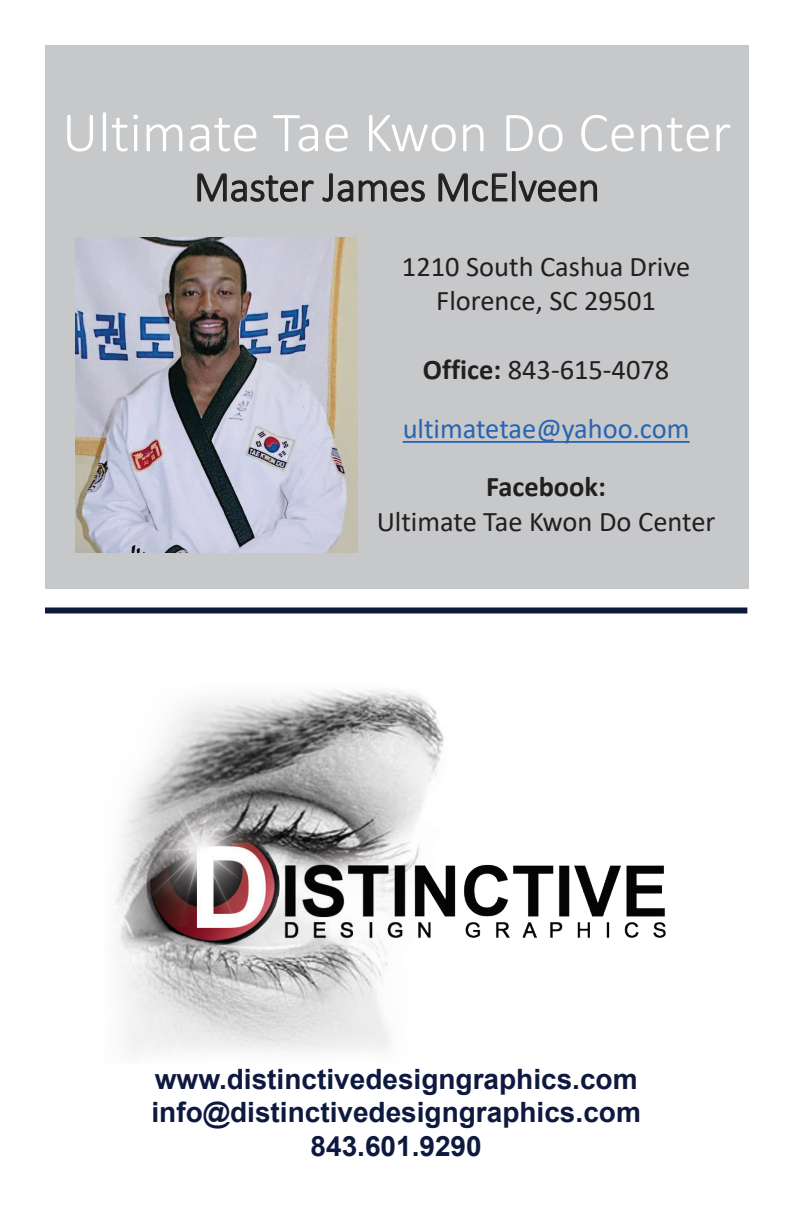
<style>
.page{position:relative;width:792px;height:1224px;background:#fff}
.page>*{position:absolute;margin:0;border:0;box-sizing:border-box;transform-origin:0 0}
.t1{font:300 56.8px "Calibri";color:#fff}
.t2{font:300 42.6px "Calibri";letter-spacing:-.01em;color:#231f20}
.t3{font:28.4px/34.6px "Calibri";color:#231f20;text-align:center}
.t4{font:28.4px/58.6px "Calibri";color:#2865b1;text-align:center}
.t5{font:700 28.4px "Calibri";color:#231f20}
.t6{font:700 28px/33.6px "Arial";color:#0e193f;text-align:center}
.s1{font-weight:700;color:#231f20}
.s2{color:#231f20}
</style>
<div class="page">
<img style="left:115px;top:689px;width:551px;height:365px">
<svg style="left:45px;top:608px;width:702px;height:6px;background:#212b4d"></svg>
<div style="left:45px;top:45px;width:704px;height:544px;background:#c7c8ca"></div>
<svg style="left:403px;top:441px;width:287px;height:2px"></svg>
<img style="left:75px;top:238px;width:283px;height:314px">
<h1 class="t1" style="left:62px;top:97px;width:671px">Ultimate Tae Kwon Do Center</h1>
<h2 class="t2" style="left:194px;top:160px;width:407px">Master James McElveen</h2>
<p class="t3" style="left:402px;top:248px;width:290px">1210 South Cashua Drive<br>Florence, SC 29501</p>
<p class="t4" style="left:403px;top:340px;width:288px"><span class="s1">Office:</span> <span class="s2">843-615-4078 </span>ultimatetae@yahoo.com</p>
<p class="t5" style="left:486px;top:467px;width:122px">Facebook:</p>
<p class="t3" style="left:377px;top:504px;width:340px">Ultimate Tae Kwon Do Center</p>
<p class="t6" style="left:152px;top:1063px;width:491px">www.distinctivedesigngraphics.com info@distinctivedesigngraphics.com<br>843.601.9290</p>
</div>
